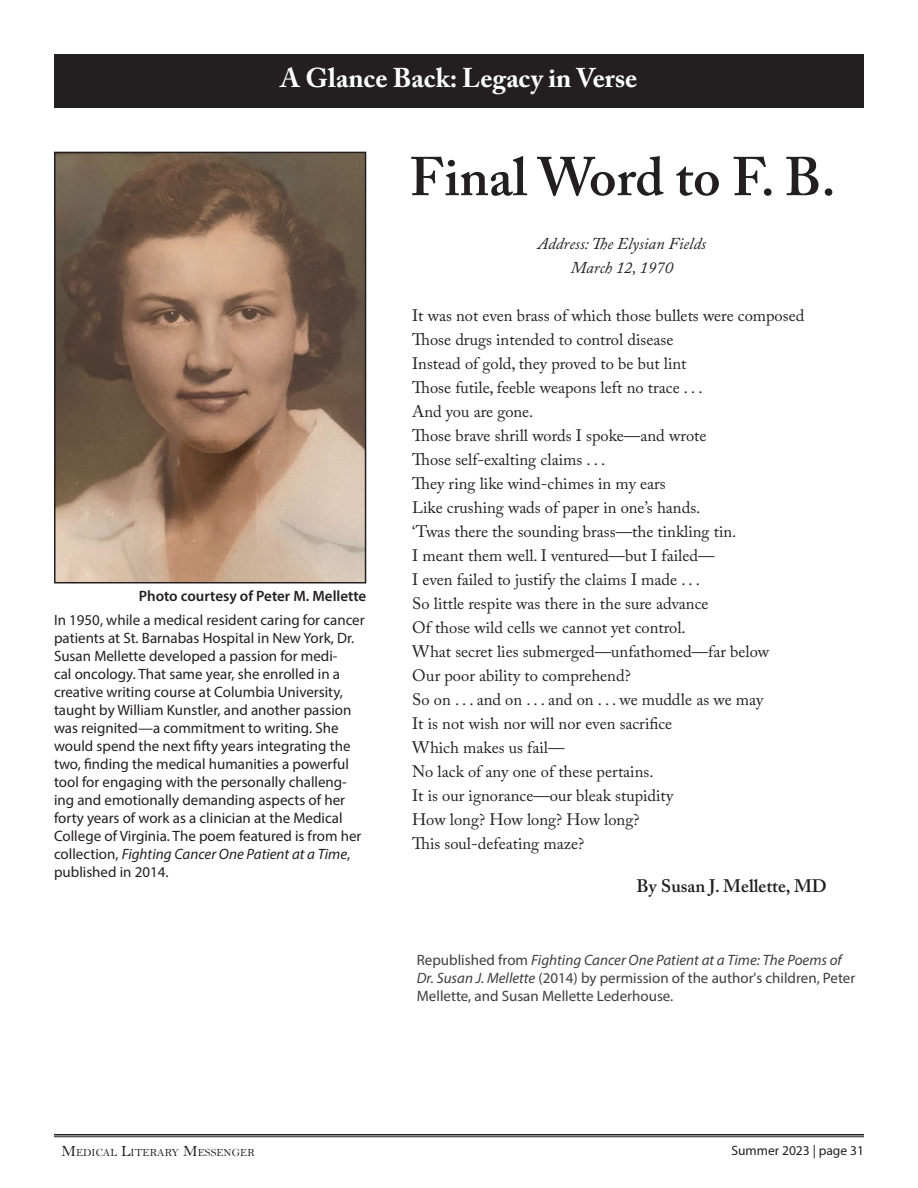
<style>
.page{position:relative;width:918px;height:1188px;background:#fff}
.page>*{position:absolute;margin:0;border:0;box-sizing:border-box;transform-origin:0 0}
.t1{font:600 54px "Adobe Caslon Pro";color:#231f20}
.t2{font:700 27px "Adobe Caslon Pro";color:#fff}
.t3{font:600 18px "Adobe Caslon Pro";color:#231f20}
.t4{font:16.5px "Adobe Caslon Pro";color:#231f20}
.t5{font:italic 16.5px "Adobe Caslon Pro";color:#231f20}
.t6{font:15px/18px "Myriad Pro";color:#231f20}
.t7{font:15px/18px "Myriad Pro";color:#3e3e3f}
.t8{font:600 15px "Myriad Pro";color:#231f20}
.t9{font:13.5px "Myriad Pro";color:#231f20}
.t10{font:10.95px "Bell";color:#231f20}
.s1{font-style:italic}
.s2{font-size:15.6px}
</style>
<div class="page">
<div style="left:54px;top:54px;width:810px;height:54px;background:#231f20"></div>
<hr style="left:54px;top:1134px;width:810px;height:2px;background:#231f20">
<hr style="left:54px;top:1136px;width:810px;height:1px;background:#231f20">
<img style="left:57px;top:155px;width:306px;height:425px">
<div style="left:54px;top:152px;width:312px;height:431px;border:2px solid #231f20"></div>
<p class="t2" style="left:281px;top:62px;width:358px">A Glance Back: Legacy in Verse</p>
<p class="t8" style="left:139px;top:587px;width:229px">Photo courtesy of Peter M. Mellette</p>
<p class="t6" style="left:54px;top:611px;width:312px">In 1950, while a medical resident caring for cancer patients at St. Barnabas Hospital in New York, Dr.<br>Susan Mellette developed a passion for medi-<br>cal oncology. That same year, she enrolled in a creative writing course at Columbia University, taught by William Kunstler, and another passion was reignited—a commitment to writing. She would spend the next fifty years integrating the two, finding the medical humanities a powerful tool for engaging with the personally challeng&shy;ing and emotionally demanding aspects of her forty years of work as a clinician at the Medical College of Virginia. The poem featured is from her collection, <span class="s1">Fighting Cancer One Patient at a Time</span>, published in 2014.</p>
<p class="t1" style="left:410px;top:145px;width:428px">Final Word to F. B.</p>
<p class="t5" style="left:538px;top:234px;width:170px">Address: The Elysian Fields</p>
<p class="t5" style="left:571px;top:258px;width:104px">March 12, 1970</p>
<p class="t4" style="left:412px;top:306px;width:394px">It was not even brass of which those bullets were composed</p>
<p class="t4" style="left:412px;top:330px;width:263px">Those drugs intended to control disease</p>
<p class="t4" style="left:412px;top:354px;width:276px">Instead of gold, they proved to be but lint</p>
<p class="t4" style="left:412px;top:378px;width:292px">Those futile, feeble weapons left no trace . . .</p>
<p class="t4" style="left:412px;top:402px;width:123px">And you are gone.</p>
<p class="t4" style="left:412px;top:426px;width:296px">Those brave shrill words I spoke—and wrote</p>
<p class="t4" style="left:412px;top:450px;width:195px">Those self-exalting claims . . .</p>
<p class="t4" style="left:412px;top:474px;width:255px">They ring like wind-chimes in my ears</p>
<p class="t4" style="left:412px;top:498px;width:290px">Like crushing wads of paper in one’s hands.</p>
<p class="t4" style="left:412px;top:522px;width:326px">‘Twas there the sounding brass—the tinkling tin.</p>
<p class="t4" style="left:412px;top:546px;width:304px">I meant them well. I ventured—but I failed—</p>
<p class="t4" style="left:412px;top:570px;width:289px">I even failed to justify the claims I made . . .</p>
<p class="t4" style="left:412px;top:594px;width:298px">So little respite was there in the sure advance</p>
<p class="t4" style="left:412px;top:618px;width:275px">Of those wild cells we cannot yet control.</p>
<p class="t4" style="left:412px;top:642px;width:359px">What secret lies submerged—unfathomed—far below</p>
<p class="t4" style="left:412px;top:666px;width:220px">Our poor ability to comprehend?</p>
<p class="t4" style="left:412px;top:690px;width:353px">So on . . . and on . . . and on . . . we muddle as we may</p>
<p class="t4" style="left:412px;top:714px;width:262px">It is not wish nor will nor even sacrifice</p>
<p class="t4" style="left:412px;top:738px;width:154px">Which makes us fail—</p>
<p class="t4" style="left:412px;top:762px;width:243px">No lack of any one of these pertains.</p>
<p class="t4" style="left:412px;top:786px;width:263px">It is our ignorance—our bleak stupidity</p>
<p class="t4" style="left:412px;top:810px;width:229px">How long? How long? How long?</p>
<p class="t4" style="left:412px;top:834px;width:174px">This soul-defeating maze?</p>
<p class="t3" style="left:637px;top:875px;width:192px">By Susan J. Mellette, MD</p>
<p class="t7" style="left:417px;top:951px;width:440px">Republished from <span class="s1">Fighting Cancer One Patient at a Time: The Poems of<br>Dr. Susan J. Mellette</span> (2014) by permission of the author's children, Peter<br>Mellette, and Susan Mellette Lederhouse.</p>
<p class="t10" style="left:62px;top:1146px;width:195px"><span class="s2">M</span>EDICAL <span class="s2">L</span>ITERARY <span class="s2">M</span>ESSENGER</p>
<p class="t9" style="left:731px;top:1143px;width:134px">Summer 2023 | page 31</p>
</div>
